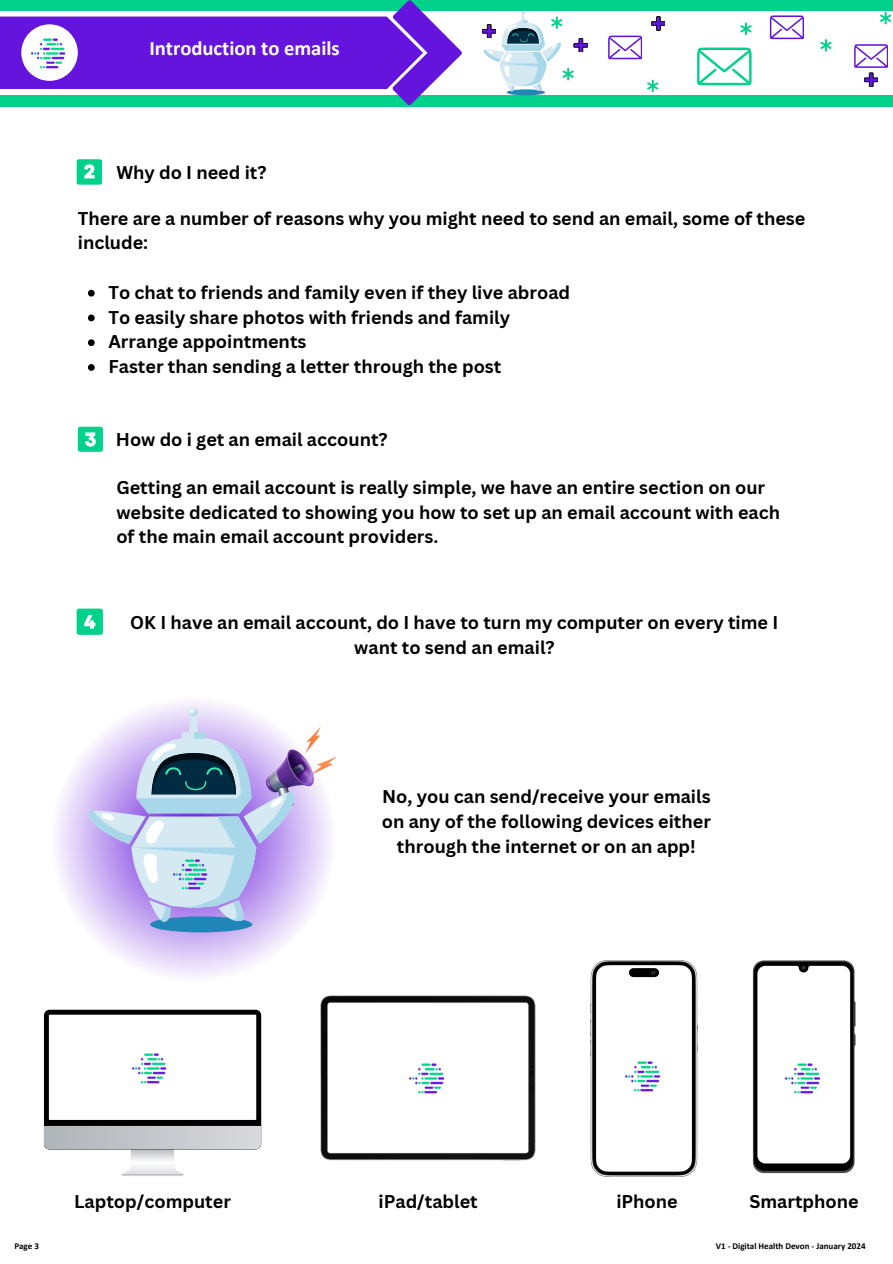
<style>
.page{position:relative;width:893px;height:1264px;background:#fff}
.page>*{position:absolute;margin:0;border:0;box-sizing:border-box;transform-origin:0 0}
.t1{font:700 20.55px "Calibri";color:#fff}
.t2{font:700 18px/24.8px "Canva Sans";color:#000}
.t3{font:700 9px "Calibri";color:#000}
</style>
<div class="page">
<div style="left:0;top:0;width:892px;height:107px;background:#00d28b"></div>
<div style="left:0;top:12px;width:892px;height:83px;background:#fff"></div>
<svg style="left:0;top:0;width:462px;height:105px"></svg>
<div style="left:506px;top:89px;width:39px;height:6px;background:#2085b7;border-radius:50%"></div>
<svg style="left:482px;top:11px;width:105px;height:81px"></svg>
<div style="left:21px;top:24px;width:57px;height:57px;background:#fff;border-radius:50%"></div>
<img style="left:31px;top:38px;width:35px;height:31px">
<svg style="left:651px;top:17px;width:14px;height:13px"></svg>
<svg style="left:740px;top:23px;width:11px;height:12px"></svg>
<svg style="left:647px;top:80px;width:11px;height:12px"></svg>
<svg style="left:820px;top:39px;width:11px;height:12px"></svg>
<svg style="left:880px;top:12px;width:11px;height:12px"></svg>
<svg style="left:77px;top:159px;width:25px;height:26px"></svg>
<svg style="left:77px;top:608px;width:25px;height:26px"></svg>
<svg style="left:78px;top:427px;width:25px;height:24px"></svg>
<svg style="left:697px;top:47px;width:54px;height:38px"></svg>
<svg style="left:608px;top:36px;width:34px;height:23px"></svg>
<svg style="left:769px;top:15px;width:34px;height:24px"></svg>
<svg style="left:854px;top:44px;width:33px;height:42px"></svg>
<svg style="left:37px;top:682px;width:312px;height:313px"></svg>
<img style="left:298px;top:727px;width:37px;height:80px">
<div style="left:150px;top:916px;width:102px;height:16px;background:#2085b7;border-radius:50%"></div>
<svg style="left:85px;top:707px;width:213px;height:216px;background:#bcbde4"></svg>
<img style="left:171px;top:856px;width:41px;height:35px">
<svg style="left:88px;top:290px;width:7px;height:6px"></svg>
<svg style="left:88px;top:314px;width:7px;height:7px"></svg>
<svg style="left:88px;top:339px;width:7px;height:7px"></svg>
<svg style="left:88px;top:364px;width:7px;height:7px"></svg>
<img style="left:591px;top:960px;width:106px;height:216px">
<img style="left:320px;top:995px;width:215px;height:165px">
<svg style="left:44px;top:1009px;width:217px;height:167px"></svg>
<svg style="left:752px;top:960px;width:103px;height:213px"></svg>
<img style="left:130px;top:1050px;width:41px;height:35px">
<img style="left:408px;top:1060px;width:40px;height:35px">
<img style="left:624px;top:1058px;width:40px;height:34px">
<img style="left:783px;top:1060px;width:41px;height:35px">
<p class="t1" style="left:149px;top:39px;width:192px">Introduction to emails</p>
<p class="t2" style="left:116px;top:159px;width:152px">Why do I need it?</p>
<p class="t2" style="left:78px;top:205px;width:729px">There are a number of reasons why you might need to send an email, some of these include:</p>
<p class="t2" style="left:108px;top:279px;width:463px">To chat to friends and family even if they live abroad</p>
<p class="t2" style="left:108px;top:304px;width:403px">To easily share photos with friends and family</p>
<p class="t2" style="left:108px;top:329px;width:199px">Arrange appointments</p>
<p class="t2" style="left:108px;top:354px;width:394px">Faster than sending a letter through the post</p>
<p class="t2" style="left:116px;top:426px;width:273px">How do i get an email account?</p>
<p class="t2" style="left:116px;top:474px;width:665px">Getting an email account is really simple, we have an entire section on our website dedicated to showing you how to set up an email account with each of the main email account providers.</p>
<h2 class="t2" style="left:130px;top:610px;width:649px;text-align:center">OK I have an email account, do I have to turn my computer on every time I want to send an email?</h2>
<p class="t2" style="left:382px;top:784px;width:330px;text-align:center">No, you can send/receive your emails on any of the following devices either through the internet or on an app!</p>
<p class="t2" style="left:74px;top:1188px;width:158px">Laptop/computer</p>
<p class="t2" style="left:378px;top:1188px;width:101px">iPad/tablet</p>
<p class="t2" style="left:616px;top:1188px;width:63px">iPhone</p>
<p class="t2" style="left:749px;top:1188px;width:111px">Smartphone</p>
<p class="t3" style="left:14px;top:1241px;width:26px">Page 3</p>
<p class="t3" style="left:715px;top:1241px;width:151px">V1 - Digital Health Devon - January 2024</p>
</div>
